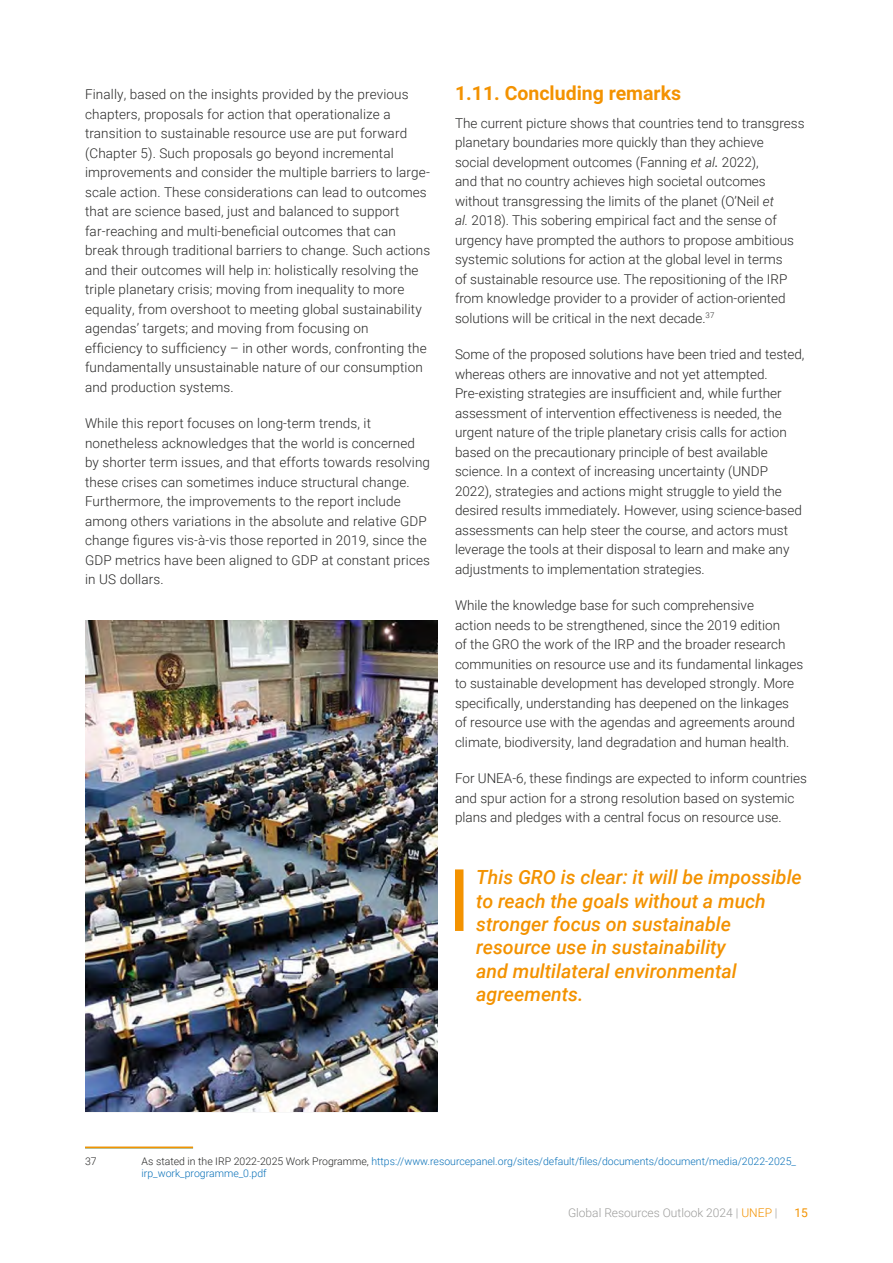
<style>
.page{position:relative;width:893px;height:1263px;background:#fff}
.page>*{position:absolute;margin:0;border:0;box-sizing:border-box;transform-origin:0 0}
.t1{font:italic 500 19.5px/23.4px "Roboto";color:#f39200}
.t2{font:700 19.5px "Roboto";color:#f39200}
.t3{font:300 13.5px/19.5px "Roboto";color:#282827}
.t4{font:300 12px "Roboto";color:#9d9d9c}
.t5{font:12px "Roboto";color:#f39200}
.t6{font:300 10.5px/12.6px "Roboto";color:#0870b8}
.t7{font:300 10.5px "Roboto";color:#282827}
.s1{font-style:italic}
.s2{font-weight:400;font-style:italic}
.s3{color:#282827}
.s4{color:#f39200}
</style>
<div class="page">
<img style="left:85px;top:621px;width:353px;height:490px">
<div style="left:455px;top:869px;width:8px;height:62px;background:#f39200"></div>
<hr style="left:85px;top:1146px;width:108px;height:2px;background:#f39200">
<p class="t3" style="left:85px;top:84px;width:347px">Finally, based on the insights provided by the previous chapters, proposals for action that operationalize a transition to sustainable resource use are put forward (Chapter 5). Such proposals go beyond incremental improvements and consider the multiple barriers to large&shy;scale action. These considerations can lead to outcomes that are science based, just and balanced to support far-reaching and multi-beneficial outcomes that can break through traditional barriers to change. Such actions and their outcomes will help in: holistically resolving the triple planetary crisis; moving from inequality to more equality, from overshoot to meeting global sustainability agendas’ targets; and moving from focusing on<br>efficiency to sufficiency – in other words, confronting the fundamentally unsustainable nature of our consumption and production systems.</p>
<p class="t3" style="left:85px;top:413px;width:347px">While this report focuses on long-term trends, it nonetheless acknowledges that the world is concerned by shorter term issues, and that efforts towards resolving these crises can sometimes induce structural change.<br>Furthermore, the improvements to the report include among others variations in the absolute and relative GDP change figures vis-à-vis those reported in 2019, since the GDP metrics have been aligned to GDP at constant prices in US dollars.</p>
<h1 class="t2" style="left:455px;top:79px;width:228px">1.11. Concluding remarks</h1>
<p class="t3" style="left:455px;top:113px;width:351px">The current picture shows that countries tend to transgress planetary boundaries more quickly than they achieve<br>social development outcomes (Fanning <span class="s1">et al</span><span class="s2">.</span> 2022),<br>and that no country achieves high societal outcomes without transgressing the limits of the planet (O’Neil <span class="s1">et<br>al.</span> 2018). This sobering empirical fact and the sense of urgency have prompted the authors to propose ambitious systemic solutions for action at the global level in terms<br>of sustainable resource use. The repositioning of the IRP from knowledge provider to a provider of action-oriented solutions will be critical in the next decade.<sup>37</sup></p>
<p class="t3" style="left:455px;top:344px;width:351px">Some of the proposed solutions have been tried and tested, whereas others are innovative and not yet attempted.<br>Pre-existing strategies are insufficient and, while further assessment of intervention effectiveness is needed, the urgent nature of the triple planetary crisis calls for action based on the precautionary principle of best available science. In a context of increasing uncertainty (UNDP 2022), strategies and actions might struggle to yield the desired results immediately<span class="s2">.</span> However, using science-based assessments can help steer the course, and actors must leverage the tools at their disposal to learn and make any adjustments to implementation strategies.</p>
<p class="t3" style="left:455px;top:595px;width:350px">While the knowledge base for such comprehensive<br>action needs to be strengthened, since the 2019 edition<br>of the GRO the work of the IRP and the broader research communities on resource use and its fundamental linkages to sustainable development has developed strongly. More specifically, understanding has deepened on the linkages of resource use with the agendas and agreements around climate, biodiversity, land degradation and human health.</p>
<p class="t3" style="left:455px;top:768px;width:354px">For UNEA-6, these findings are expected to inform countries and spur action for a strong resolution based on systemic plans and pledges with a central focus on resource use.</p>
<h1 class="t1" style="left:476px;top:865px;width:327px">This GRO is clear: it will be impossible to reach the goals without a much stronger focus on sustainable resource use in sustainability<br>and multilateral environmental agreements.</h1>
<p class="t7" style="left:85px;top:1153px;width:13px">37</p>
<p class="t6" style="left:142px;top:1154px;width:656px"><span class="s3">As stated in the IRP 2022-2025 Work Programme,</span> https://www.resourcepanel.org/sites/default/files/documents/document/media/2022-2025_ irp_work_programme_0.pdf</p>
<p class="t4" style="left:568px;top:1204px;width:211px">Global Resources Outlook 2024 | <span class="s4">UNEP</span> |</p>
<p class="t5" style="left:794px;top:1204px;width:15px">15</p>
</div>
